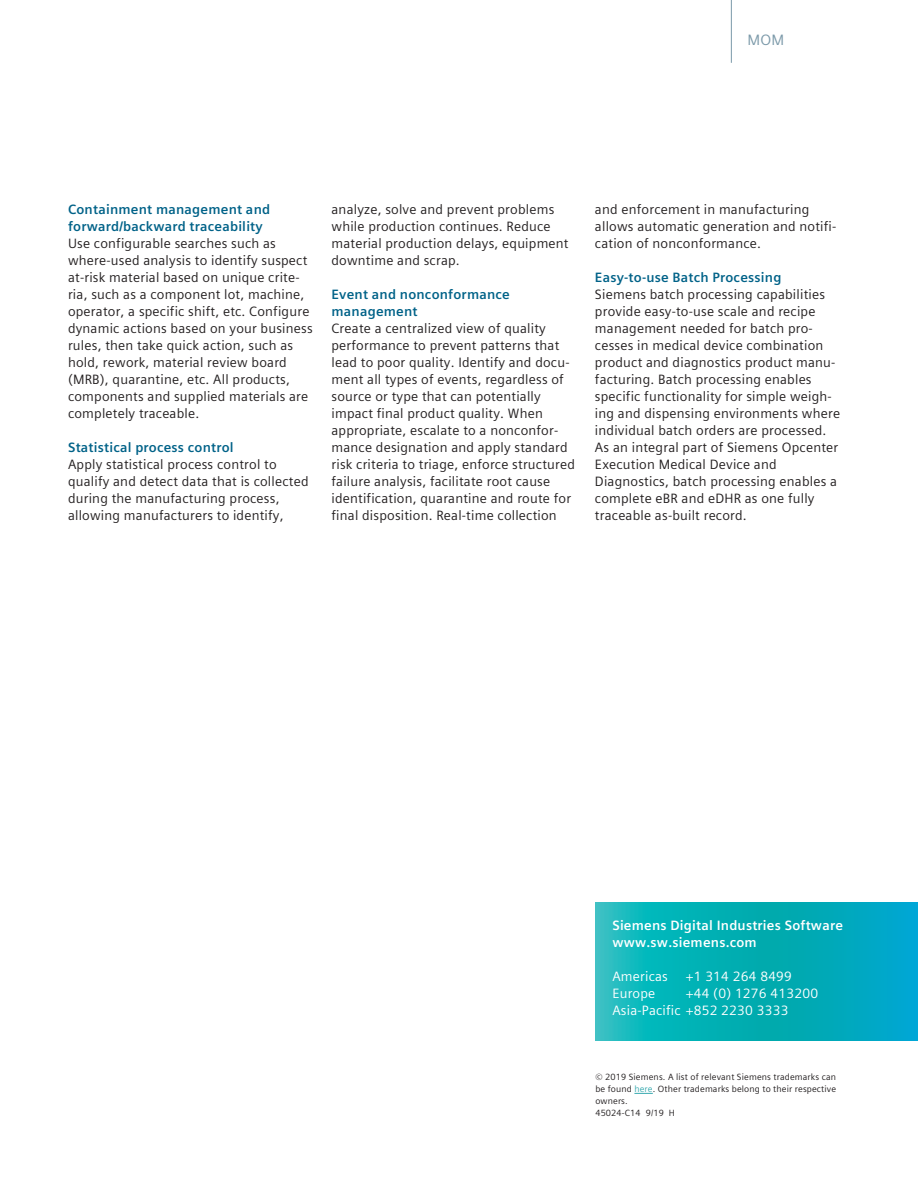
<style>
.page{position:relative;width:918px;height:1188px;background:#fff}
.page>*{position:absolute;margin:0;border:0;box-sizing:border-box;transform-origin:0 0}
.t1{font:15px "Siemens Sans Global";color:#7b99a9}
.t2{font:13.5px/17px "Siemens Sans Global";letter-spacing:.015em;color:#231f20}
.t3{font:700 13.5px/17px "Siemens Sans Global";letter-spacing:.015em;color:#006288}
.t4{font:13.5px/17px "Siemens Sans Global";letter-spacing:.015em;color:#fff}
.t5{font:700 13.5px/17px "Siemens Sans Global";letter-spacing:.015em;color:#fff}
.t6{font:9px/12px "Siemens Sans Global";letter-spacing:.015em;color:#231f20}
.s1{color:#36a9af}
</style>
<div class="page">
<hr style="left:731px;top:0;width:1px;height:63px;background:#7b99a9">
<svg style="left:634px;top:1093px;width:19px;height:1px"></svg>
<svg style="left:595px;top:903px;width:323px;height:137px;background:#05aeba"></svg>
<p class="t1" style="left:748px;top:29px;width:38px">MOM</p>
<p class="t3" style="left:68px;top:201px;width:204px">Containment management and forward/backward traceability</p>
<p class="t2" style="left:68px;top:235px;width:246px">Use configurable searches such as where-used analysis to identify suspect at-risk material based on unique crite&shy;ria, such as a component lot, machine, operator, a specific shift, etc. Configure dynamic actions based on your business rules, then take quick action, such as hold, rework, material review board (MRB), quarantine, etc. All products, components and supplied materials are completely traceable.</p>
<p class="t3" style="left:68px;top:439px;width:167px">Statistical process control</p>
<p class="t2" style="left:68px;top:456px;width:242px">Apply statistical process control to qualify and detect data that is collected during the manufacturing process, allowing manufacturers to identify,</p>
<p class="t2" style="left:332px;top:201px;width:239px">analyze, solve and prevent problems while production continues. Reduce material production delays, equipment downtime and scrap.</p>
<p class="t3" style="left:332px;top:286px;width:180px">Event and nonconformance management</p>
<p class="t2" style="left:332px;top:320px;width:245px">Create a centralized view of quality performance to prevent patterns that lead to poor quality. Identify and docu&shy;ment all types of events, regardless of source or type that can potentially impact final product quality. When appropriate, escalate to a nonconfor&shy;mance designation and apply standard risk criteria to triage, enforce structured failure analysis, facilitate root cause identification, quarantine and route for final disposition. Real-time collection</p>
<p class="t2" style="left:595px;top:201px;width:243px">and enforcement in manufacturing allows automatic generation and notifi&shy;cation of nonconformance.</p>
<p class="t3" style="left:595px;top:269px;width:188px">Easy-to-use Batch Processing</p>
<p class="t2" style="left:595px;top:286px;width:247px">Siemens batch processing capabilities provide easy-to-use scale and recipe management needed for batch pro&shy;cesses in medical device combination product and diagnostics product manu&shy;facturing. Batch processing enables specific functionality for simple weigh&shy;ing and dispensing environments where individual batch orders are processed.<br>As an integral part of Siemens Opcenter Execution Medical Device and Diagnostics, batch processing enables a complete eBR and eDHR as one fully traceable as-built record.</p>
<p class="t5" style="left:612px;top:917px;width:232px">Siemens Digital Industries Software www.sw.siemens.com</p>
<p class="t4" style="left:612px;top:968px;width:57px">Americas</p>
<p class="t4" style="left:686px;top:968px;width:108px">+1 314 264 8499</p>
<p class="t4" style="left:612px;top:985px;width:44px">Europe</p>
<p class="t4" style="left:612px;top:985px;width:207px;text-indent:73px">+44 (0) 1276 413200<br>Asia-Pacific +852 2230 3333</p>
<p class="t6" style="left:595px;top:1071px;width:242px">© 2019 Siemens. A list of relevant Siemens trademarks can be found <span class="s1">here</span>. Other trademarks belong to their respective owners.<br>45024-C14 9/19 H</p>
</div>
